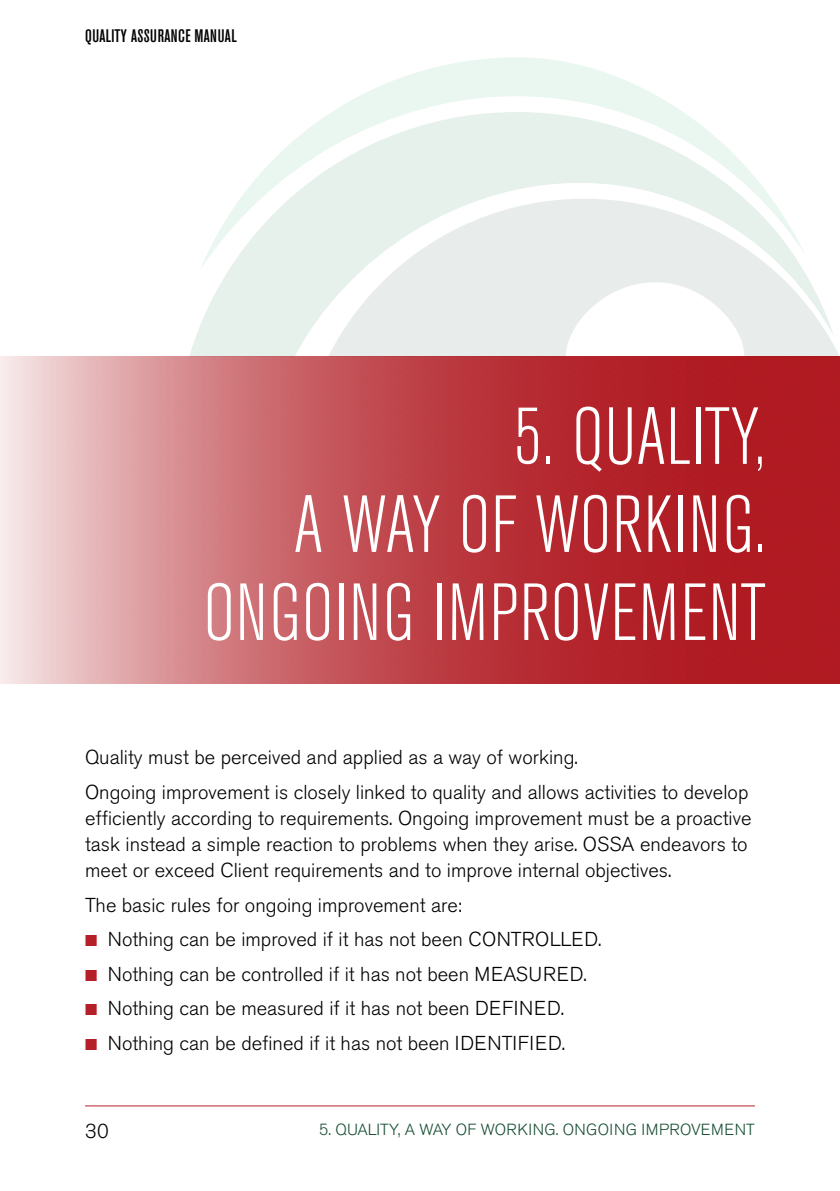
<style>
.page{position:relative;width:840px;height:1191px;background:#fff}
.page>*{position:absolute;margin:0;border:0;box-sizing:border-box;transform-origin:0 0}
.secciones{font:300 condensed 80px/88px "Akzidenz Grotesk BE";letter-spacing:.01em;color:#fff;text-align:right}
.texto{font:300 20px/26px "Akzidenz Grotesk BE";color:#000}
.t1{font:500 condensed 18px "Akzidenz Grotesk BE";letter-spacing:.02em;color:#000}
.t2{font:300 16px "Akzidenz Grotesk BE";letter-spacing:.02em;color:#1a5036}
.s1{color:#b51f28}
</style>
<div class="page">
<img style="left:0;top:356px;width:839px;height:328px">
<hr style="left:85px;top:1105px;width:669px;height:1px;background:#b51f28">
<svg style="left:189px;top:270px;width:644px;height:86px;fill:#e8edeb"></svg>
<svg style="left:201px;top:57px;width:603px;height:213px"></svg>
<p class="t1" style="left:85px;top:26px;width:153px">QUALITY ASSURANCE MANUAL</p>
<p class="secciones" style="left:203px;top:395px;width:563px">5. QUALITY,<br>A WAY OF WORKING.<br>ONGOING IMPROVEMENT</p>
<p class="texto" style="left:85px;top:745px;width:494px">Quality must be perceived and applied as a way of working.</p>
<p class="texto" style="left:85px;top:779px;width:667px">Ongoing improvement is closely linked to quality and allows activities to develop efficiently according to requirements. Ongoing improvement must be a proactive task instead a simple reaction to problems when they arise. OSSA endeavors to meet or exceed Client requirements and to improve internal objectives.</p>
<p class="texto" style="left:85px;top:892px;width:378px">The basic rules for ongoing improvement are:</p>
<p class="texto" style="left:85px;top:926px;width:517px"><span class="s1">■</span> Nothing can be improved if it has not been CONTROLLED.</p>
<p class="texto" style="left:85px;top:961px;width:503px"><span class="s1">■</span> Nothing can be controlled if it has not been MEASURED.</p>
<p class="texto" style="left:85px;top:995px;width:480px"><span class="s1">■</span> Nothing can be measured if it has not been DEFINED.</p>
<p class="texto" style="left:85px;top:1030px;width:481px"><span class="s1">■</span> Nothing can be defined if it has not been IDENTIFIED.</p>
<p class="texto" style="left:85px;top:1118px;width:25px">30</p>
<p class="t2" style="left:319px;top:1120px;width:437px">5. QUALITY, A WAY OF WORKING. ONGOING IMPROVEMENT</p>
</div>
